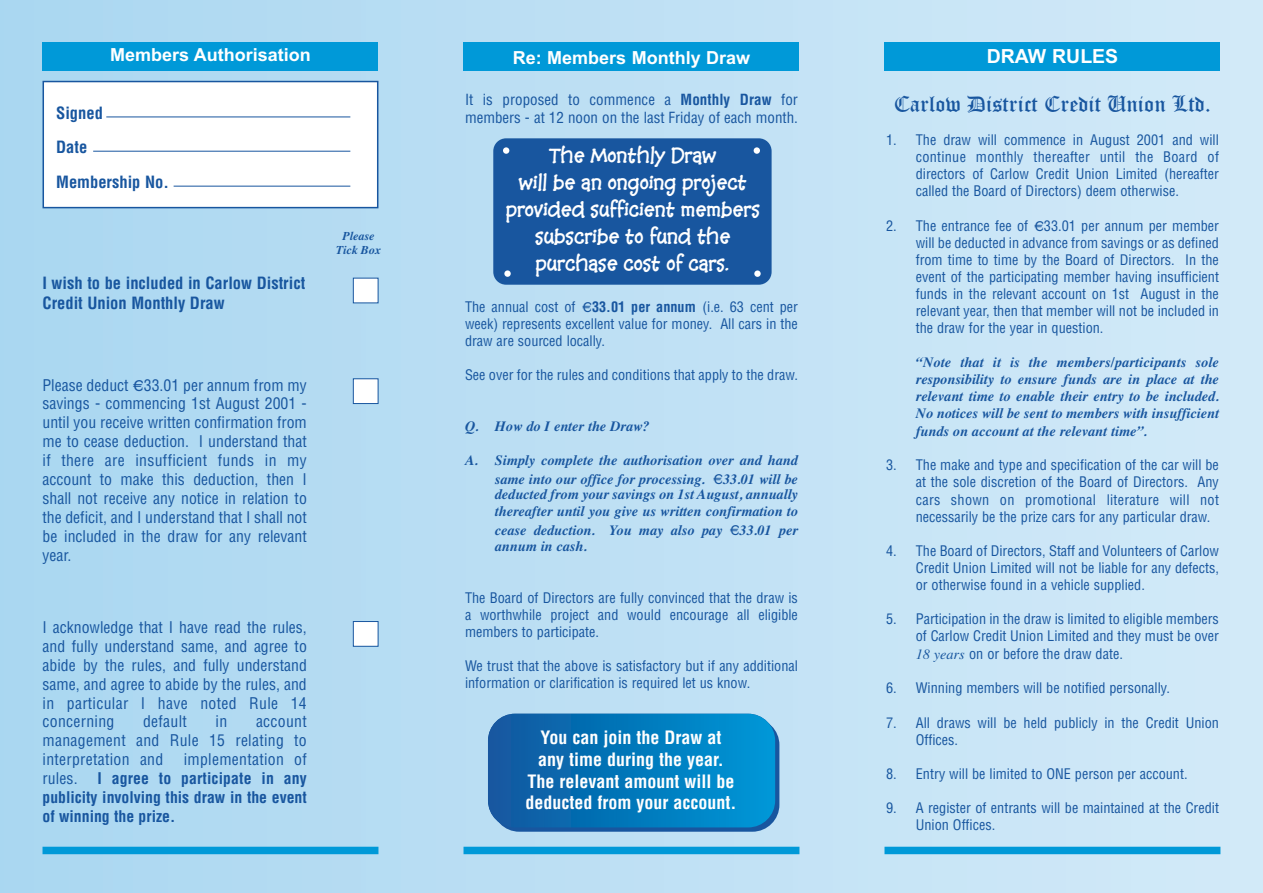
<style>
.page{position:relative;width:1263px;height:893px;background:#fff}
.page>*{position:absolute;margin:0;border:0;box-sizing:border-box;transform-origin:0 0}
.t1{font:22.5px/27px "Baa Bold KB";color:#fff;text-align:center}
.t2{font:22.5px "Old English Text";color:#18569f}
.t3{font:700 19.5px "Arial";color:#fff}
.t4{font:700 condensed 18px/21.6px "Helvetica";color:#fff;text-align:center}
.t5{font:700 18px "Arial";color:#fff}
.t6{font:700 condensed 16.5px/34.5px "Helvetica";color:#18569f}
.t7{font:condensed 15.75px/18.9px "Helvetica";letter-spacing:.02em;color:#18569f;text-align:justify}
.t8{font:700 condensed 15.75px/18.9px "Helvetica";color:#18569f;text-align:justify}
.t9{font:condensed 15px/18px "Helvetica";color:#18569f}
.t10{font:condensed 14.25px/17.1px "Helvetica";color:#18569f;text-align:justify}
.t11{font:italic 700 14.25px/17.1px "Times";color:#18569f}
.t12{font:italic 700 12px/14.4px "Times";color:#18569f;text-align:center}
.s1{font-weight:700}
.s2{font-family:"Euro Classic";font-stretch:normal}
.s3{font-family:"Times";font-style:italic;font-stretch:normal}
.s4{font-family:"Euro Classic";font-weight:400;font-style:normal}
</style>
<div class="page">
<div style="left:0;top:0;width:1263px;height:893px;background:linear-gradient(to right,#a9d6f0,#d3eaf8)"></div>
<div style="left:492px;top:718px;width:287px;height:114px;background:#18569f;border-radius:27px"></div>
<div style="left:463px;top:43px;width:336px;height:28px;background:#0099d8"></div>
<div style="left:884px;top:43px;width:336px;height:28px;background:#0099d8"></div>
<div style="left:43px;top:43px;width:335px;height:28px;background:#0099d8"></div>
<div style="left:44px;top:82px;width:333px;height:125px;background:#fff"></div>
<div style="left:43px;top:81px;width:335px;height:127px;border:2px solid #18569f"></div>
<div style="left:354px;top:622px;width:24px;height:24px;background:#fff"></div>
<div style="left:353px;top:621px;width:25px;height:26px;border:1px solid #18569f"></div>
<div style="left:354px;top:379px;width:24px;height:24px;background:#fff"></div>
<div style="left:353px;top:378px;width:25px;height:26px;border:1px solid #18569f"></div>
<div style="left:354px;top:278px;width:24px;height:24px;background:#fff"></div>
<div style="left:43px;top:847px;width:335px;height:7px;background:#0099d8"></div>
<div style="left:463px;top:847px;width:336px;height:7px;background:#0099d8"></div>
<div style="left:884px;top:847px;width:336px;height:7px;background:#0099d8"></div>
<div style="left:493px;top:138px;width:279px;height:147px;background:#18569f;border-radius:13px"></div>
<div style="left:503px;top:147px;width:6px;height:7px;background:#fff;border-radius:50%"></div>
<svg style="left:504px;top:270px;width:7px;height:7px"></svg>
<div style="left:754px;top:147px;width:6px;height:7px;background:#fff;border-radius:50%"></div>
<svg style="left:754px;top:270px;width:7px;height:7px"></svg>
<hr style="left:106px;top:117px;width:244px;height:1px;background:#18569f">
<hr style="left:93px;top:151px;width:257px;height:1px;background:#18569f">
<hr style="left:174px;top:186px;width:176px;height:1px;background:#18569f">
<div style="left:488px;top:714px;width:287px;height:113px;background:linear-gradient(to right,#0f579e,#0098d7);border-radius:27px"></div>
<p class="t5" style="left:110px;top:45px;width:202px">Members Authorisation</p>
<p class="t5" style="left:513px;top:47px;width:239px">Re: Members Monthly Draw</p>
<h2 class="t3" style="left:987px;top:45px;width:133px">DRAW RULES</h2>
<p class="t9" style="left:465px;top:92px;width:334px">It is proposed to commence a <span class="s1">Monthly Draw</span> for members - at 12 noon on the last Friday of each month.</p>
<h1 class="t2" style="left:894px;top:91px;width:319px">Carlow District Credit Union Ltd.</h1>
<p class="t10" style="left:916px;top:133px;width:305px;text-indent:-30px">1. The draw will commence in August 2001 and will continue monthly thereafter until the Board of directors of Carlow Credit Union Limited (hereafter called the Board of Directors) deem otherwise.</p>
<p class="t10" style="left:916px;top:219px;width:305px;text-indent:-30px">2. The entrance fee of <span class="s2">g</span>33.01 per annum per member will be deducted in advance from savings or as defined from time to time by the Board of Directors. In the event of the participating member having insufficient funds in the relevant account on 1st August in the relevant year, then that member will not be included in the draw for the year in question.</p>
<p class="t11" style="left:916px;top:354px;width:305px;text-align:justify">“Note that it is the members/participants sole responsibility to ensure funds are in place at the relevant time to enable their entry to be included.<br>No notices will be sent to members with insufficient funds on account at the relevant time”.</p>
<p class="t10" style="left:916px;top:458px;width:305px;text-indent:-30px">3. The make and type and specification of the car will be at the sole discretion of the Board of Directors. Any cars shown on promotional literature will not necessarily be the prize cars for any particular draw.</p>
<p class="t10" style="left:916px;top:543px;width:305px;text-indent:-30px">4. The Board of Directors, Staff and Volunteers of Carlow Credit Union Limited will not be liable for any defects, or otherwise found in a vehicle supplied.</p>
<p class="t10" style="left:916px;top:612px;width:305px;text-indent:-30px">5. Participation in the draw is limited to eligible members of Carlow Credit Union Limited and they must be over <span class="s3">18 years</span> on or before the draw date.</p>
<p class="t10" style="left:886px;top:681px;width:285px">6. Winning members will be notified personally.</p>
<p class="t10" style="left:916px;top:715px;width:305px;text-indent:-30px">7. All draws will be held publicly in the Credit Union<br>Offices.</p>
<p class="t10" style="left:886px;top:766px;width:303px">8. Entry will be limited to ONE person per account.</p>
<p class="t10" style="left:916px;top:800px;width:305px;text-indent:-30px">9. A register of entrants will be maintained at the Credit<br>Union Offices.</p>
<p class="t6" style="left:56px;top:97px;width:114px">Signed<br>Date<br>Membership No.</p>
<h1 class="t1" style="left:505px;top:141px;width:256px">The Monthly Draw<br>will be an ongoing project provided sufficient members subscribe to fund the purchase cost of cars.</h1>
<p class="t12" style="left:336px;top:228px;width:46px">Please<br>Tick Box</p>
<p class="t6" style="left:43px;top:275px;width:264px;line-height:19.8px">I wish to be included in Carlow District<br>Credit Union Monthly Draw</p>
<p class="t10" style="left:465px;top:300px;width:334px">The annual cost of <span class="s2">g</span><span class="s1">33.01 per annum</span> (i.e. 63 cent per week) represents excellent value for money. All cars in the draw are sourced locally.</p>
<p class="t10" style="left:465px;top:367px;width:334px">See over for the rules and conditions that apply to the draw.</p>
<p class="t11" style="left:465px;top:417px;width:186px">Q. How do I enter the Draw?</p>
<p class="t11" style="left:465px;top:450px;width:334px;line-height:18.8px;text-align:right">A. Simply complete the authorisation over and hand same into our office for processing. <span class="s4">g</span>33.01 will be</p>
<p class="t11" style="left:495px;top:486px;width:305px">deducted from your savings on 1st August, annually thereafter until you give us written confirmation to</p>
<p class="t11" style="left:495px;top:522px;width:305px;line-height:15.8px">cease deduction. You may also pay <span class="s4">g</span>33.01 per annum in cash.</p>
<p class="t7" style="left:43px;top:377px;width:266px">Please deduct <span class="s2">g</span>33.01 per annum from my savings - commencing 1st August 2001 - until you receive written confirmation from me to cease deduction. I understand that if there are insufficient funds in my account to make this deduction, then I shall not receive any notice in relation to the deficit, and I understand that I shall not be included in the draw for any relevant year.</p>
<p class="t10" style="left:465px;top:590px;width:334px">The Board of Directors are fully convinced that the draw is a worthwhile project and would encourage all eligible members to participate.</p>
<p class="t10" style="left:465px;top:659px;width:334px">We trust that the above is satisfactory but if any additional information or clarification is required let us know.</p>
<p class="t7" style="left:43px;top:619px;width:266px">I acknowledge that I have read the rules, and fully understand same, and agree to abide by the rules, and fully understand same, and agree to abide by the rules, and in particular I have noted Rule 14 concerning</p>
<p class="t7" style="left:143px;top:713px;width:45px">default</p>
<p class="t7" style="left:216px;top:713px;width:13px">in</p>
<p class="t7" style="left:43px;top:713px;width:266px;text-indent:213px">account management and Rule 15 relating to interpretation and</p>
<p class="t4" style="left:526px;top:728px;width:212px">You can join the Draw at any time during the year.<br>The relevant amount will be deducted from your account.</p>
<p class="t7" style="left:184px;top:751px;width:125px">implementation of</p>
<p class="t8" style="left:43px;top:770px;width:266px;text-indent:55px">I agree to participate in any publicity involving this draw in the event of winning the prize.</p>
<p class="t7" style="left:43px;top:770px;width:37px">rules.</p>
</div>
